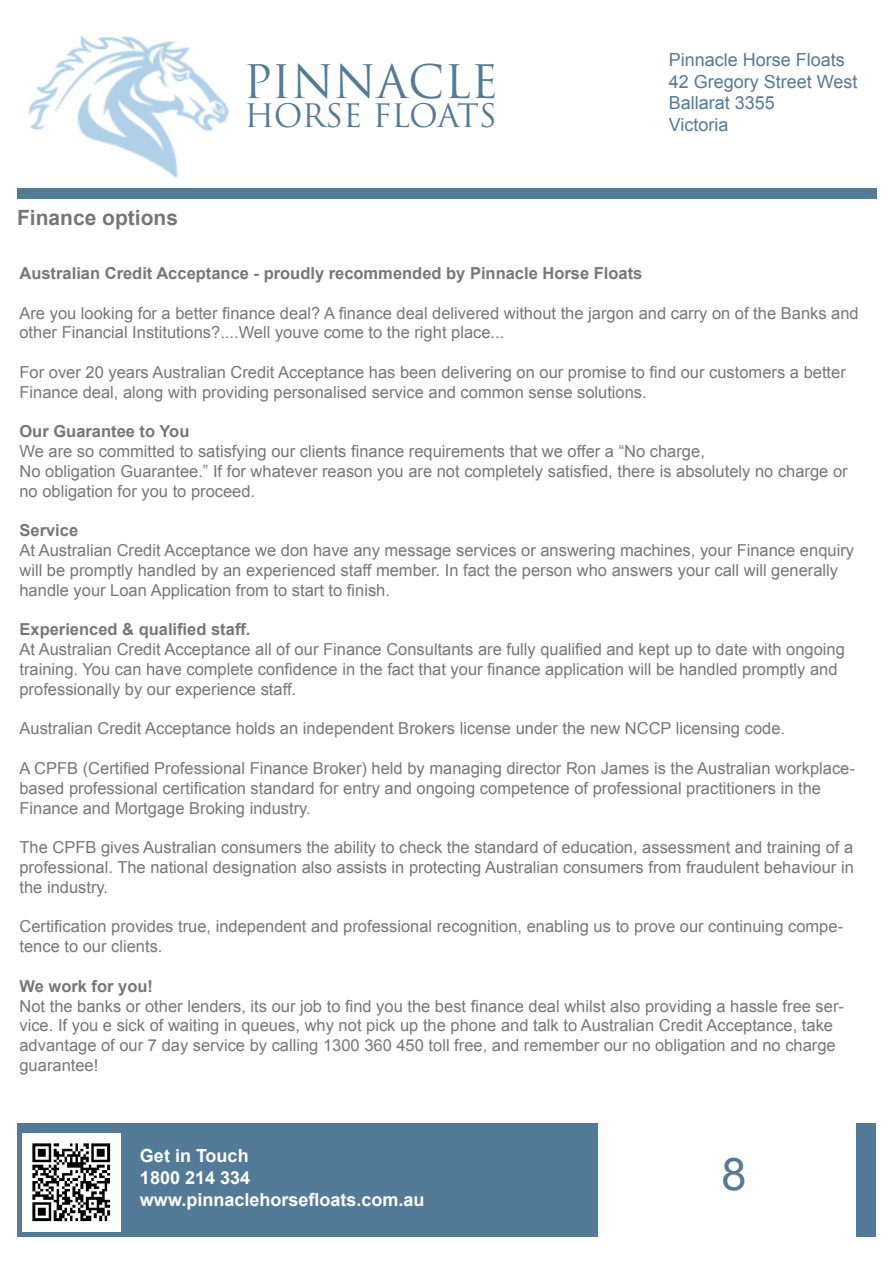
<style>
.page{position:relative;width:893px;height:1263px;background:#fff}
.page>*{position:absolute;margin:0;border:0;box-sizing:border-box;transform-origin:0 0}
.t1{font:45px "Trajan Pro";color:#537a97}
.t2{font:45px "Arial";color:#537a97}
.t3{font:31.5px "Trajan Pro";letter-spacing:-.02em;color:#537a97}
.t4{font:700 21px "Arial";color:#777}
.t5{font:18px "Arial";color:#537a97}
.t6{font:700 18px "Arial";color:#fff}
.t7{font:16.5px/19.8px "Arial";color:#777}
.t8{font:700 16.5px "Arial";color:#777}
</style>
<div class="page">
<div style="left:17px;top:189px;width:859px;height:10px;background:#537a97"></div>
<div style="left:17px;top:1123px;width:581px;height:114px;background:#537a97"></div>
<div style="left:856px;top:1123px;width:19px;height:114px;background:#537a97"></div>
<img style="left:23px;top:1133px;width:98px;height:98px">
<img style="left:28px;top:35px;width:201px;height:143px">
<p class="t4" style="left:17px;top:203px;width:163px">Finance options</p>
<p class="t1" style="left:243px;top:53px;width:257px">PINNACLE</p>
<p class="t3" style="left:244px;top:96px;width:254px">HORSE FLOATS</p>
<p class="t5" style="left:669px;top:47px;width:178px">Pinnacle Horse Floats</p>
<p class="t5" style="left:669px;top:69px;width:190px">42 Gregory Street West</p>
<p class="t5" style="left:669px;top:90px;width:108px">Ballarat 3355</p>
<p class="t5" style="left:669px;top:112px;width:61px">Victoria</p>
<p class="t8" style="left:19px;top:261px;width:624px">Australian Credit Acceptance - proudly recommended by Pinnacle Horse Floats</p>
<p class="t7" style="left:19px;top:303px;width:841px">Are you looking for a better finance deal? A finance deal delivered without the jargon and carry on of the Banks and other Financial Institutions?....Well youve come to the right place...</p>
<p class="t7" style="left:19px;top:362px;width:828px">For over 20 years Australian Credit Acceptance has been delivering on our promise to find our customers a better<br>Finance deal, along with providing personalised service and common sense solutions.</p>
<p class="t8" style="left:19px;top:420px;width:171px">Our Guarantee to You</p>
<p class="t7" style="left:19px;top:441px;width:687px">We are so committed to satisfying our clients finance requirements that we offer a “No charge,</p>
<p class="t7" style="left:19px;top:461px;width:830px">No obligation Guarantee.” If for whatever reason you are not completely satisfied, there is absolutely no charge or no obligation for you to proceed.</p>
<p class="t8" style="left:19px;top:519px;width:60px">Service</p>
<p class="t7" style="left:19px;top:540px;width:836px">At Australian Credit Acceptance we don have any message services or answering machines, your Finance enquiry will be promptly handled by an experienced staff member. In fact the person who answers your call will generally handle your Loan Application from to start to finish.</p>
<p class="t8" style="left:19px;top:618px;width:233px">Experienced &amp; qualified staff.</p>
<p class="t7" style="left:19px;top:639px;width:827px">At Australian Credit Acceptance all of our Finance Consultants are fully qualified and kept up to date with ongoing training. You can have complete confidence in the fact that your finance application will be handled promptly and professionally by our experience staff.</p>
<p class="t7" style="left:19px;top:718px;width:767px">Australian Credit Acceptance holds an independent Brokers license under the new NCCP licensing code.</p>
<p class="t7" style="left:19px;top:758px;width:837px">A CPFB (Certified Professional Finance Broker) held by managing director Ron James is the Australian workplace&shy;based professional certification standard for entry and ongoing competence of professional practitioners in the<br>Finance and Mortgage Broking industry.</p>
<p class="t7" style="left:19px;top:837px;width:836px;text-align:justify">The CPFB gives Australian consumers the ability to check the standard of education, assessment and training of a professional. The national designation also assists in protecting Australian consumers from fraudulent behaviour in the industry.</p>
<p class="t7" style="left:19px;top:916px;width:825px">Certification provides true, independent and professional recognition, enabling us to prove our continuing compe&shy;tence to our clients.</p>
<p class="t8" style="left:19px;top:974px;width:135px">We work for you!</p>
<p class="t7" style="left:19px;top:996px;width:826px">Not the banks or other lenders, its our job to find you the best finance deal whilst also providing a hassle free ser&shy;vice. If you e sick of waiting in queues, why not pick up the phone and talk to Australian Credit Acceptance, take advantage of our 7 day service by calling 1300 360 450 toll free, and remember our no obligation and no charge guarantee!</p>
<p class="t6" style="left:140px;top:1143px;width:110px">Get in Touch</p>
<p class="t6" style="left:140px;top:1165px;width:112px">1800 214 334</p>
<p class="t6" style="left:140px;top:1186px;width:286px">www.pinnaclehorsefloats.com.au</p>
<p class="t2" style="left:721px;top:1143px;width:27px">8</p>
</div>
